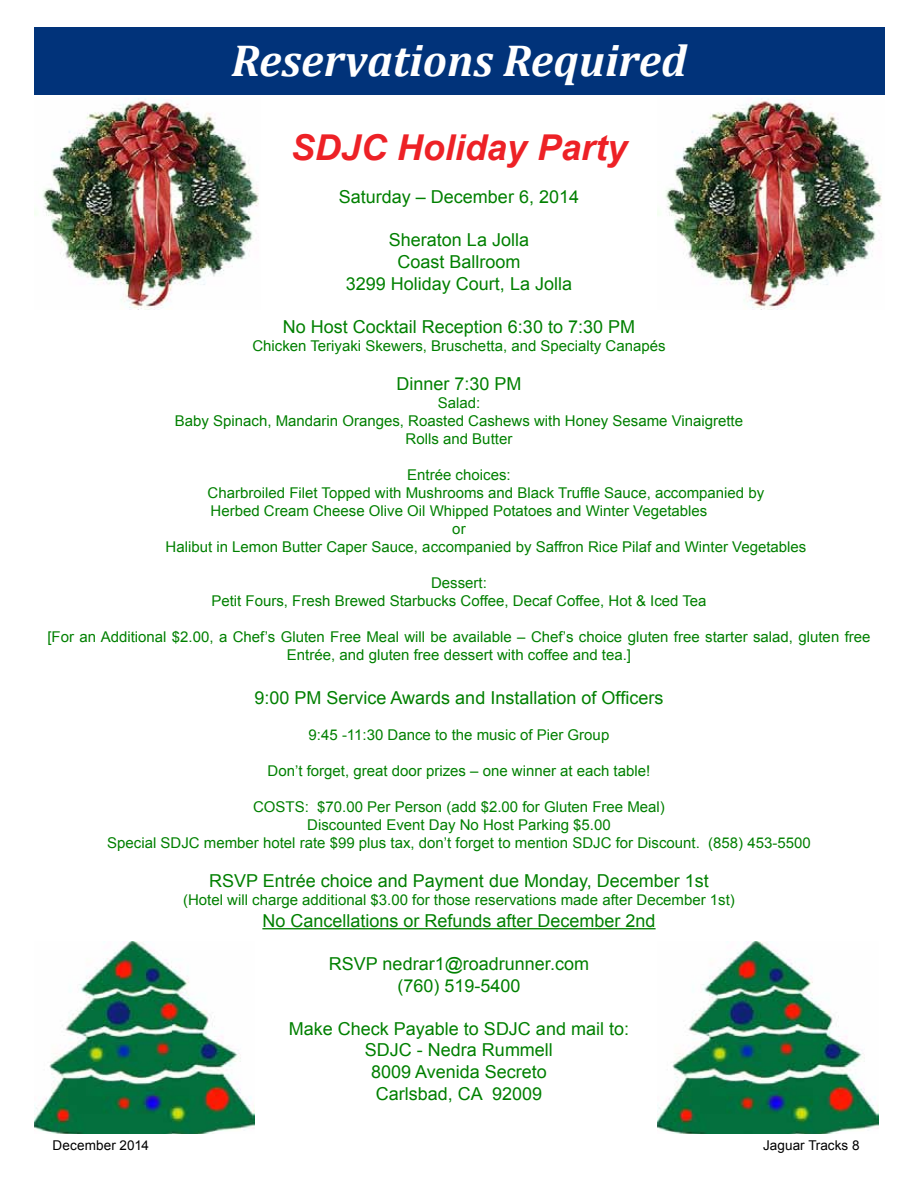
<style>
.page{position:relative;width:918px;height:1188px;background:#fff}
.page>*{position:absolute;margin:0;border:0;box-sizing:border-box;transform-origin:0 0}
.t1{font:italic 700 45px "Cambria";color:#fff}
.t2{font:italic 700 35.7px "Arial";color:#ed2126}
.t3{font:17.85px/21.6px "Arial";color:#008000;text-align:center}
.t4{font:14.85px/18px "Arial";color:#008000;text-align:center}
.t5{font:13.5px "Arial";letter-spacing:.005em;color:#000}
</style>
<div class="page">
<div style="left:34px;top:27px;width:850px;height:67px;background:#01337a"></div>
<hr style="left:262px;top:928px;width:394px;height:1px;background:#008000">
<img style="left:657px;top:98px;width:225px;height:212px">
<img style="left:34px;top:98px;width:225px;height:212px">
<img style="left:657px;top:942px;width:221px;height:192px">
<img style="left:34px;top:942px;width:221px;height:192px">
<h1 class="t1" style="left:231px;top:28px;width:457px">Reservations Required</h1>
<h2 class="t2" style="left:291px;top:124px;width:338px">SDJC Holiday Party</h2>
<p class="t3" style="left:339px;top:186px;width:242px">Saturday – December 6, 2014</p>
<p class="t3" style="left:346px;top:230px;width:228px">Sheraton La Jolla<br>Coast Ballroom<br>3299 Holiday Court, La Jolla</p>
<p class="t3" style="left:283px;top:316px;width:354px">No Host Cocktail Reception 6:30 to 7:30 PM</p>
<p class="t4" style="left:252px;top:337px;width:415px">Chicken Teriyaki Skewers, Bruschetta, and Specialty Canapés</p>
<p class="t3" style="left:396px;top:374px;width:127px">Dinner 7:30 PM</p>
<p class="t4" style="left:175px;top:394px;width:570px">Salad:<br>Baby Spinach, Mandarin Oranges, Roasted Cashews with Honey Sesame Vinaigrette<br>Rolls and Butter</p>
<p class="t4" style="left:407px;top:466px;width:105px">Entrée choices:</p>
<p class="t4" style="left:208px;top:484px;width:558px">Charbroiled Filet Topped with Mushrooms and Black Truffle Sauce, accompanied by</p>
<p class="t4" style="left:211px;top:502px;width:498px">Herbed Cream Cheese Olive Oil Whipped Potatoes and Winter Vegetables</p>
<p class="t4" style="left:452px;top:520px;width:15px">or</p>
<p class="t4" style="left:166px;top:538px;width:642px">Halibut in Lemon Butter Caper Sauce, accompanied by Saffron Rice Pilaf and Winter Vegetables</p>
<p class="t4" style="left:211px;top:574px;width:497px">Dessert:<br>Petit Fours, Fresh Brewed Starbucks Coffee, Decaf Coffee, Hot &amp; Iced Tea</p>
<p class="t4" style="left:47px;top:628px;width:825px">[For an Additional $2.00, a Chef’s Gluten Free Meal will be available – Chef’s choice gluten free starter salad, gluten free<br>Entrée, and gluten free dessert with coffee and tea.]</p>
<p class="t3" style="left:255px;top:687px;width:410px">9:00 PM Service Awards and Installation of Officers</p>
<p class="t4" style="left:309px;top:726px;width:302px">9:45 -11:30 Dance to the music of Pier Group</p>
<p class="t4" style="left:268px;top:762px;width:384px">Don’t forget, great door prizes – one winner at each table!</p>
<p class="t4" style="left:107px;top:798px;width:705px">COSTS: $70.00 Per Person (add $2.00 for Gluten Free Meal)<br>Discounted Event Day No Host Parking $5.00<br>Special SDJC member hotel rate $99 plus tax, don’t forget to mention SDJC for Discount. (858) 453-5500</p>
<p class="t3" style="left:209px;top:870px;width:501px">RSVP Entrée choice and Payment due Monday, December 1st</p>
<p class="t4" style="left:183px;top:891px;width:553px">(Hotel will charge additional $3.00 for those reservations made after December 1st)</p>
<p class="t3" style="left:262px;top:910px;width:395px">No Cancellations or Refunds after December 2nd</p>
<p class="t3" style="left:329px;top:953px;width:262px">RSVP nedrar1@roadrunner.com (760) 519-5400</p>
<p class="t3" style="left:289px;top:1018px;width:342px">Make Check Payable to SDJC and mail to:<br>SDJC - Nedra Rummell<br>8009 Avenida Secreto<br>Carlsbad, CA 92009</p>
<p class="t5" style="left:53px;top:1137px;width:98px">December 2014</p>
<p class="t5" style="left:763px;top:1137px;width:98px">Jaguar Tracks 8</p>
</div>
